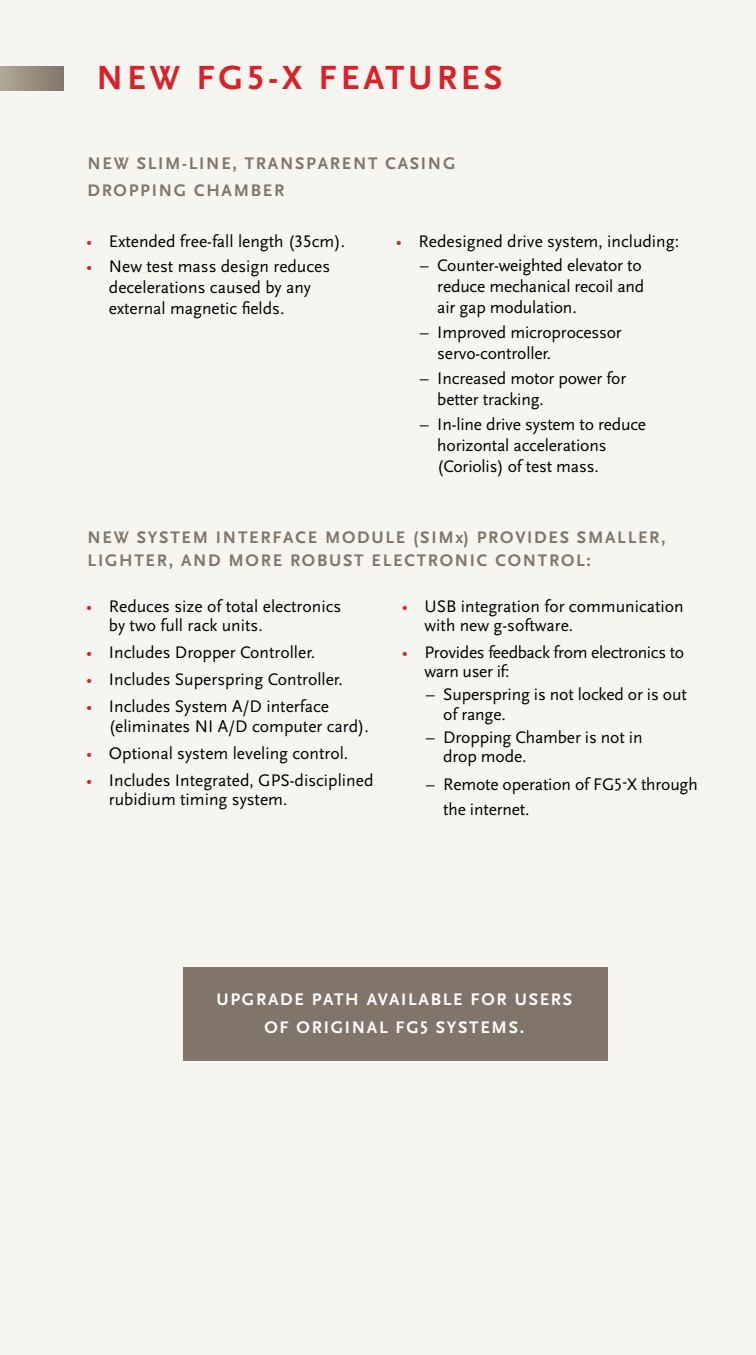
<style>
.page{position:relative;width:756px;height:1355px;background:#fff}
.page>*{position:absolute;margin:0;border:0;box-sizing:border-box;transform-origin:0 0}
.t1{font:700 35px "Scala Sans";letter-spacing:.11em;color:#da2128}
.t2{font:17.5px/21px "Scala Sans";color:#000}
.t3{font:700 17.5px/26.2px "Scala Sans";letter-spacing:.1em;color:#817569}
.t4{font:700 17.5px/28px "Scala Sans";letter-spacing:.1em;color:#fff;text-align:center}
.t5{font:17.5px/19.2px "Scala Sans";letter-spacing:-.02em;color:#000}
.s1{font-family:"Scala Sans Figures"}
.s2{color:#da2128}
.s3{font-family:"Scala Sans Caps"}
</style>
<div class="page">
<div style="left:0;top:0;width:756px;height:1354px;background:#f7f5f0"></div>
<div style="left:183px;top:967px;width:424px;height:93px;background:#817569"></div>
<div style="left:0;top:67px;width:64px;height:24px;background:linear-gradient(to right,#b0a898,#82776a)"></div>
<h1 class="t1" style="left:97px;top:58px;width:407px">NEW FG<span class="s1">5-</span>X FEATURES</h1>
<p class="t3" style="left:88px;top:151px;width:369px">NEW SLIM-LINE, TRANSPARENT CASING<br>DROPPING CHAMBER</p>
<p class="t2" style="left:86px;top:231px;width:261px"><span class="s2">•</span> Extended free-fall length <span class="s3">(35</span>cm).</p>
<p class="t2" style="left:109px;top:256px;width:223px;text-indent:-23px"><span class="s2">•</span> New test mass design reduces decelerations caused by any external magnetic fields.</p>
<p class="t2" style="left:396px;top:231px;width:285px"><span class="s2">•</span> Redesigned drive system, including:</p>
<p class="t2" style="left:437px;top:255px;width:209px;text-indent:-18px">– Counter-weighted elevator to reduce mechanical recoil and air gap modulation.</p>
<p class="t2" style="left:437px;top:322px;width:186px;text-indent:-18px">– Improved microprocessor servo-controller.</p>
<p class="t2" style="left:437px;top:368px;width:190px;text-indent:-18px">– Increased motor power for better tracking.</p>
<p class="t2" style="left:437px;top:414px;width:210px;text-indent:-18px">– In-line drive system to reduce horizontal accelerations (Coriolis) of test mass.</p>
<p class="t3" style="left:88px;top:526px;width:580px;line-height:22.8px">NEW SYSTEM INTERFACE MODULE (SIMx) PROVIDES SMALLER,<br>LIGHTER, AND MORE ROBUST ELECTRONIC CONTROL:</p>
<p class="t2" style="left:109px;top:597px;width:234px;line-height:19.2px;text-indent:-23px"><span class="s2">•</span> Reduces size of total electronics by two full rack units.</p>
<p class="t2" style="left:86px;top:642px;width:231px"><span class="s2">•</span> Includes Dropper Controller.</p>
<p class="t2" style="left:86px;top:669px;width:258px"><span class="s2">•</span> Includes Superspring Controller.</p>
<p class="t2" style="left:109px;top:697px;width:262px;line-height:19.2px;text-indent:-23px"><span class="s2">•</span> Includes System A/D interface (eliminates NI A/D computer card).</p>
<p class="t2" style="left:86px;top:743px;width:264px"><span class="s2">•</span> Optional system leveling control.</p>
<p class="t2" style="left:109px;top:771px;width:266px;line-height:19.2px;text-indent:-23px"><span class="s2">•</span> Includes Integrated, GPS-disciplined rubidium timing system.</p>
<p class="t2" style="left:425px;top:597px;width:261px;line-height:19.2px;text-indent:-23px"><span class="s2">•</span> USB integration for communication with new g-software.</p>
<p class="t5" style="left:425px;top:643px;width:261px;text-indent:-23px"><span class="s2">•</span> Provides feedback from electronics to warn user if:</p>
<p class="t2" style="left:443px;top:685px;width:245px;line-height:19.2px;text-indent:-18px">– Superspring is not locked or is out of range.</p>
<p class="t2" style="left:443px;top:727px;width:201px;line-height:19.2px;text-indent:-18px">– Dropping Chamber is not in drop mode.</p>
<p class="t2" style="left:443px;top:772px;width:256px;line-height:24.5px;text-indent:-18px">– Remote operation of FG5-X through the internet.</p>
<p class="t4" style="left:216px;top:986px;width:357px">UPGRADE PATH AVAILABLE FOR USERS<br>OF ORIGINAL FG5 SYSTEMS.</p>
</div>
